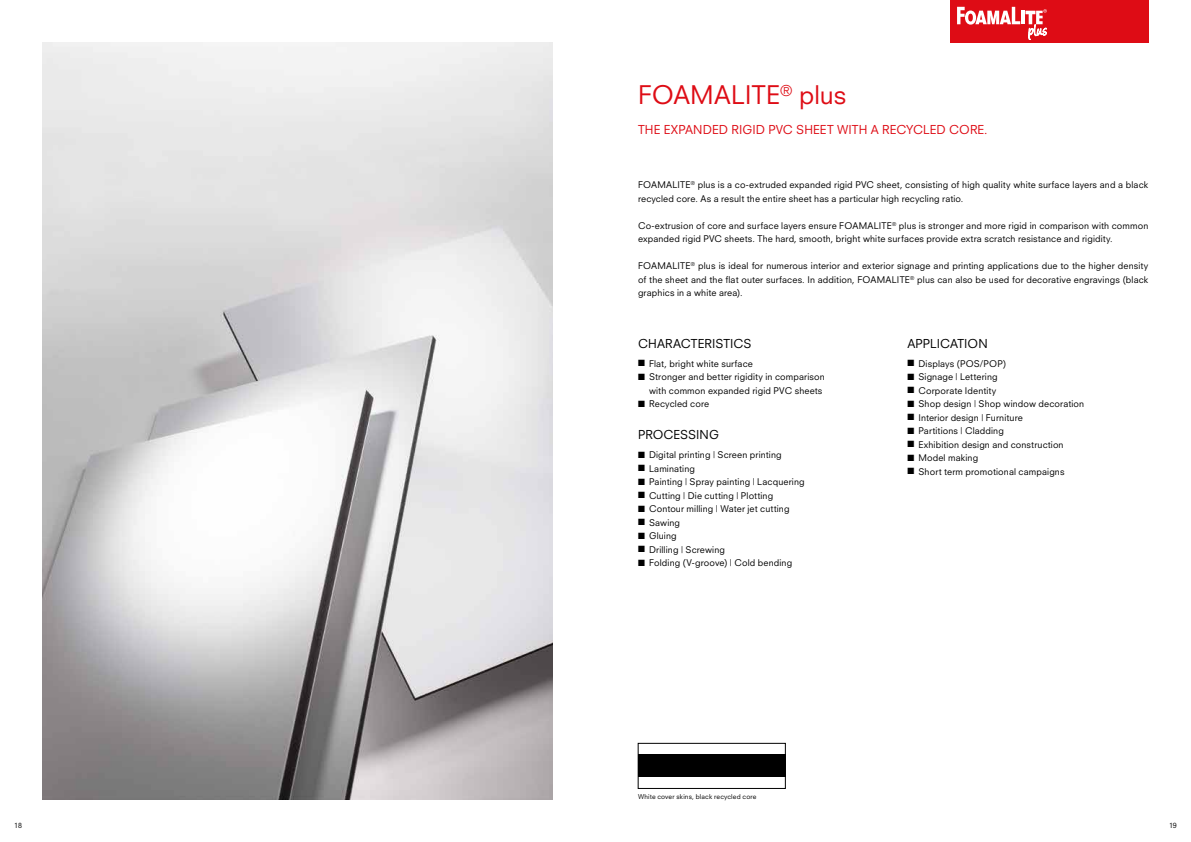
<style>
.page{position:relative;width:1191px;height:842px;background:#fff}
.page>*{position:absolute;margin:0;border:0;box-sizing:border-box;transform-origin:0 0}
.t1{font:25px "Neuzeit SLT Std";color:#de0c15}
.t2{font:12px "Neuzeit SLT Std";letter-spacing:.01em;color:#de0c15}
.t3{font:12px "Neuzeit SLT Std";color:#000}
.t4{font:9px/13.5px "Neuzeit SLT Std";letter-spacing:.015em;color:#000}
.t5{font:7px "Neuzeit SLT Std";color:#000}
.t6{font:6.5px "Neuzeit SLT Std";letter-spacing:.025em;color:#000}
</style>
<div class="page">
<img style="left:43px;top:43px;width:510px;height:756px">
<div style="left:950px;top:0;width:198px;height:43px;background:#de0c15"></div>
<svg style="left:957px;top:7px;width:90px;height:33px"></svg>
<div style="left:638px;top:743px;width:147px;height:45px;border:1px solid #000"></div>
<div style="left:638px;top:754px;width:147px;height:23px;background:#000"></div>
<h1 class="t1" style="left:638px;top:79px;width:210px">FOAMALITE<sup>®</sup> plus</h1>
<h2 class="t2" style="left:638px;top:122px;width:351px">THE EXPANDED RIGID PVC SHEET WITH A RECYCLED CORE.</h2>
<p class="t4" style="left:638px;top:178px;width:512px">FOAMALITE<sup>®</sup> plus is a co-extruded expanded rigid PVC sheet, consisting of high quality white surface layers and a black recycled core. As a result the entire sheet has a particular high recycling ratio.</p>
<p class="t4" style="left:638px;top:219px;width:512px">Co-extrusion of core and surface layers ensure FOAMALITE<sup>®</sup> plus is stronger and more rigid in comparison with common expanded rigid PVC sheets. The hard, smooth, bright white surfaces provide extra scratch resistance and rigidity.</p>
<p class="t4" style="left:638px;top:259px;width:512px;text-align:justify">FOAMALITE<sup>®</sup> plus is ideal for numerous interior and exterior signage and printing applications due to the higher density of the sheet and the flat outer surfaces. In addition, FOAMALITE<sup>®</sup> plus can also be used for decorative engravings (black graphics in a white area).</p>
<h2 class="t3" style="left:638px;top:336px;width:115px">CHARACTERISTICS</h2>
<p class="t4" style="left:638px;top:357px;width:116px">■ Flat, bright white surface</p>
<p class="t4" style="left:638px;top:370px;width:188px;text-align:right">■ Stronger and better rigidity in comparison with common expanded rigid PVC sheets</p>
<p class="t4" style="left:638px;top:397px;width:73px">■ Recycled core</p>
<h2 class="t3" style="left:638px;top:427px;width:82px">PROCESSING</h2>
<p class="t4" style="left:638px;top:448px;width:145px">■ Digital printing | Screen printing</p>
<p class="t4" style="left:638px;top:461px;width:58px">■ Laminating</p>
<p class="t4" style="left:638px;top:475px;width:168px">■ Painting | Spray painting | Lacquering</p>
<p class="t4" style="left:638px;top:488px;width:137px">■ Cutting | Die cutting | Plotting</p>
<p class="t4" style="left:638px;top:502px;width:153px">■ Contour milling | Water jet cutting</p>
<p class="t4" style="left:638px;top:515px;width:44px">■ Sawing</p>
<p class="t4" style="left:638px;top:529px;width:40px">■ Gluing</p>
<p class="t4" style="left:638px;top:542px;width:88px">■ Drilling | Screwing</p>
<p class="t4" style="left:638px;top:556px;width:156px">■ Folding (V‑groove) | Cold bending</p>
<h2 class="t3" style="left:907px;top:336px;width:82px">APPLICATION</h2>
<p class="t4" style="left:907px;top:357px;width:100px">■ Displays (POS/POP)</p>
<p class="t4" style="left:907px;top:370px;width:92px">■ Signage | Lettering</p>
<p class="t4" style="left:907px;top:384px;width:90px">■ Corporate Identity</p>
<p class="t4" style="left:907px;top:397px;width:178px">■ Shop design | Shop window decoration</p>
<p class="t4" style="left:907px;top:411px;width:117px">■ Interior design | Furniture</p>
<p class="t4" style="left:907px;top:424px;width:98px">■ Partitions | Cladding</p>
<p class="t4" style="left:907px;top:438px;width:158px">■ Exhibition design and construction</p>
<p class="t4" style="left:907px;top:451px;width:72px">■ Model making</p>
<p class="t4" style="left:907px;top:465px;width:159px">■ Short term promotional campaigns</p>
<p class="t6" style="left:638px;top:793px;width:120px">White cover skins, black recycled core</p>
<p class="t5" style="left:14px;top:821px;width:9px">18</p>
<p class="t5" style="left:1169px;top:821px;width:9px">19</p>
</div>
